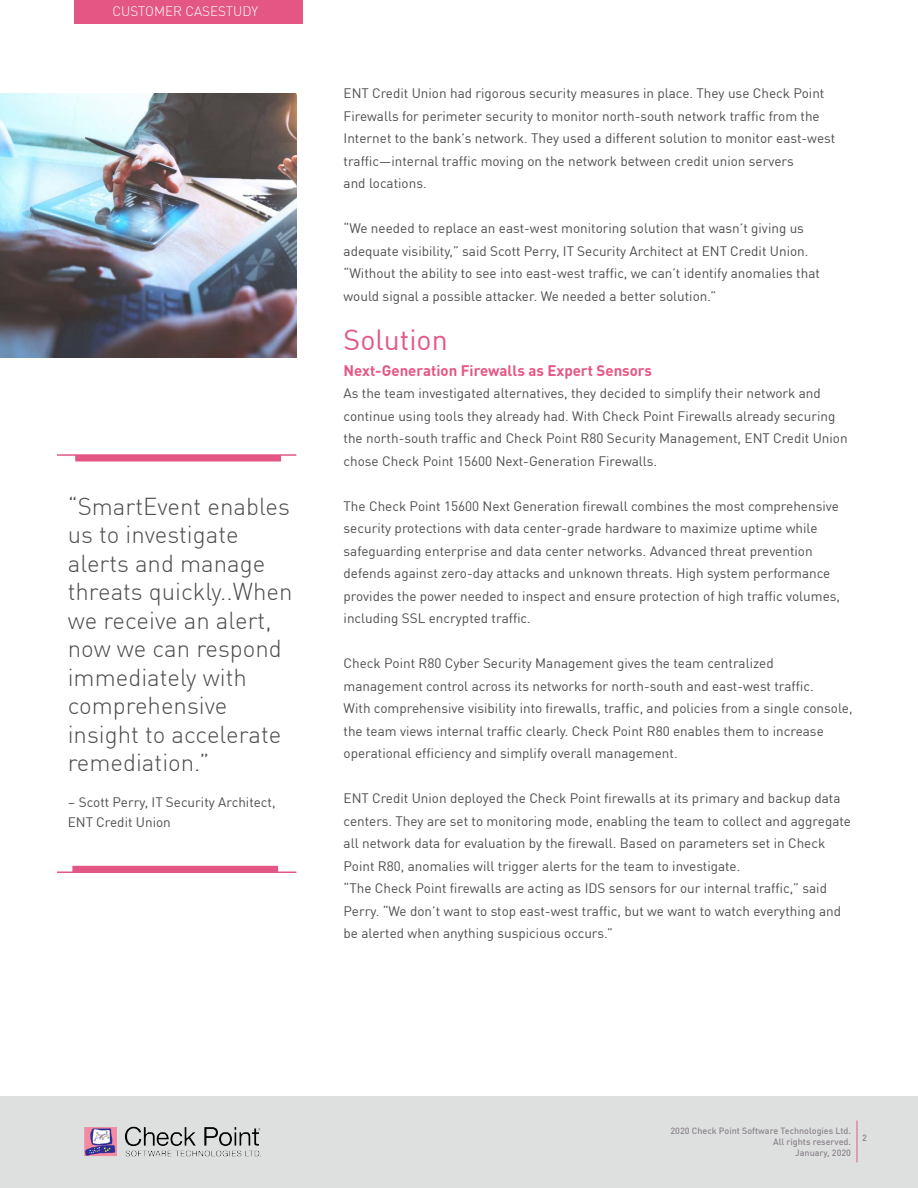
<style>
.page{position:relative;width:918px;height:1188px;background:#fff}
.page>*{position:absolute;margin:0;border:0;box-sizing:border-box;transform-origin:0 0}
.t1{font:28.5px "DIN Pro";color:#e45785}
.t2{font:300 24px/28.5px "DIN Pro";color:#4c4d4f}
.t3{font:700 15px "DIN Pro";color:#e65684}
.t4{font:13.5px/22.5px "DIN Pro";color:#4c4d4f}
.t5{font:300 13.5px "DIN Pro";color:#fff}
.t6{font:500 9px/10.8px "DIN Pro";color:#8c858c;text-align:right}
.t7{font:500 9px "DIN Pro";color:#8b848b}
</style>
<div class="page">
<div style="left:74px;top:0;width:229px;height:24px;background:#e45785"></div>
<img style="left:0;top:94px;width:296px;height:263px">
<hr style="left:57px;top:454px;width:239px;height:2px;background:#e35785">
<div style="left:75px;top:455px;width:206px;height:6px;background:#e45785"></div>
<hr style="left:57px;top:872px;width:239px;height:1px;background:#e35785">
<div style="left:72px;top:866px;width:206px;height:6px;background:#e45785"></div>
<div style="left:0;top:1097px;width:918px;height:91px;background:#dee0e0"></div>
<hr style="left:857px;top:1120px;width:1px;height:42px;background:#e35785">
<img style="left:84px;top:1126px;width:177px;height:31px">
<p class="t5" style="left:112px;top:1px;width:147px">CUSTOMER CASESTUDY</p>
<h2 class="t2" style="left:68px;top:490px;width:226px">“SmartEvent enables us to investigate alerts and manage threats quickly..When we receive an alert, now we can respond immediately with comprehensive insight to accelerate remediation.”</h2>
<p class="t4" style="left:68px;top:792px;width:209px;line-height:19.5px">– Scott Perry, IT Security Architect,<br>ENT Credit Union</p>
<p class="t4" style="left:344px;top:81px;width:493px">ENT Credit Union had rigorous security measures in place. They use Check Point Firewalls for perimeter security to monitor north-south network traffic from the Internet to the bank’s network. They used a different solution to monitor east-west traffic—internal traffic moving on the network between credit union servers<br>and locations.</p>
<p class="t4" style="left:344px;top:216px;width:478px">“We needed to replace an east-west monitoring solution that wasn’t giving us adequate visibility,” said Scott Perry, IT Security Architect at ENT Credit Union. “Without the ability to see into east-west traffic, we can’t identify anomalies that would signal a possible attacker. We needed a better solution.”</p>
<h1 class="t1" style="left:344px;top:318px;width:106px">Solution</h1>
<p class="t3" style="left:344px;top:359px;width:310px">Next-Generation Firewalls as Expert Sensors</p>
<p class="t4" style="left:344px;top:381px;width:506px">As the team investigated alternatives, they decided to simplify their network and continue using tools they already had. With Check Point Firewalls already securing the north-south traffic and Check Point R80 Security Management, ENT Credit Union chose Check Point 15600 Next-Generation Firewalls.</p>
<p class="t4" style="left:344px;top:494px;width:498px">The Check Point 15600 Next Generation firewall combines the most comprehensive security protections with data center-grade hardware to maximize uptime while safeguarding enterprise and data center networks. Advanced threat prevention defends against zero-day attacks and unknown threats. High system performance provides the power needed to inspect and ensure protection of high traffic volumes, including SSL encrypted traffic.</p>
<p class="t4" style="left:344px;top:651px;width:511px">Check Point R80 Cyber Security Management gives the team centralized management control across its networks for north-south and east-west traffic.<br>With comprehensive visibility into firewalls, traffic, and policies from a single console, the team views internal traffic clearly. Check Point R80 enables them to increase operational efficiency and simplify overall management.</p>
<p class="t4" style="left:344px;top:786px;width:509px">ENT Credit Union deployed the Check Point firewalls at its primary and backup data centers. They are set to monitoring mode, enabling the team to collect and aggregate all network data for evaluation by the firewall. Based on parameters set in Check Point R80, anomalies will trigger alerts for the team to investigate.<br>“The Check Point firewalls are acting as IDS sensors for our internal traffic,” said Perry. “We don’t want to stop east-west traffic, but we want to watch everything and be alerted when anything suspicious occurs.”</p>
<p class="t6" style="left:671px;top:1125px;width:182px">2020 Check Point Software Technologies Ltd.<br>All rights reserved.<br>January, 2020</p>
<p class="t7" style="left:862px;top:1131px;width:6px">2</p>
</div>
